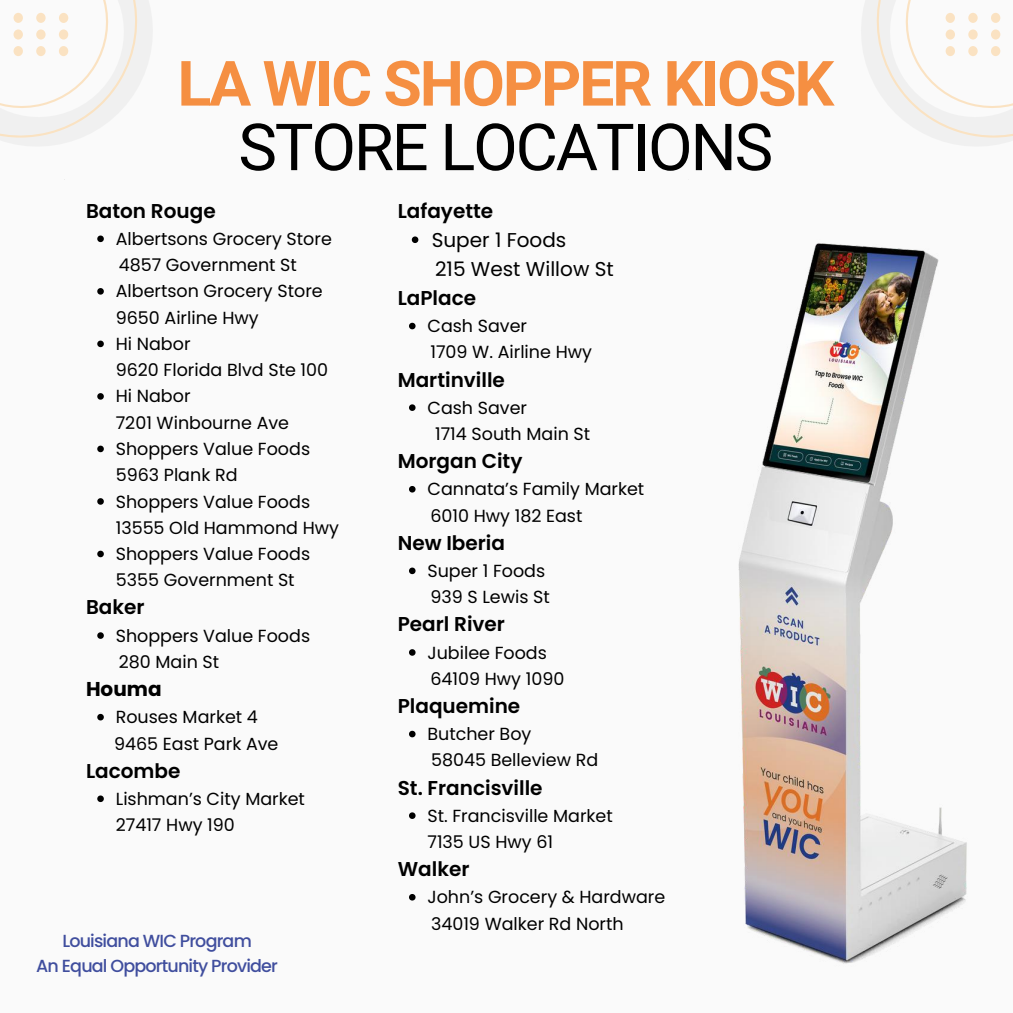
<style>
.page{position:relative;width:1013px;height:1013px;background:#fff}
.page>*{position:absolute;margin:0;border:0;box-sizing:border-box;transform-origin:0 0}
.t1{font:65px "Roboto";letter-spacing:-.035em;color:#000}
.t2{font:700 62.5px "Roboto";letter-spacing:-.035em;color:#f58f42}
.t3{font:600 20px "Poppins";color:#000}
.t4{font:20px/29px "Poppins";color:#000}
.t5{font:700 20px "Poppins";color:#000}
.t6{font:17.5px/26.2px "Poppins";color:#000}
.t7{font:500 17.5px/24.4px "Poppins";letter-spacing:-.045em;color:#404e9e;text-align:center}
</style>
<div class="page">
<div style="left:0;top:0;width:1012px;height:1012px;background:#fafafa"></div>
<svg style="left:876px;top:0;width:136px;height:138px"></svg>
<svg style="left:0;top:0;width:138px;height:138px"></svg>
<svg style="left:97px;top:235px;width:7px;height:7px"></svg>
<svg style="left:97px;top:288px;width:7px;height:6px"></svg>
<svg style="left:97px;top:340px;width:7px;height:7px"></svg>
<svg style="left:97px;top:393px;width:7px;height:6px"></svg>
<svg style="left:97px;top:445px;width:7px;height:7px"></svg>
<svg style="left:97px;top:498px;width:7px;height:6px"></svg>
<svg style="left:97px;top:550px;width:7px;height:7px"></svg>
<svg style="left:97px;top:632px;width:7px;height:7px"></svg>
<svg style="left:97px;top:714px;width:7px;height:6px"></svg>
<svg style="left:97px;top:795px;width:7px;height:7px"></svg>
<svg style="left:412px;top:236px;width:6px;height:7px"></svg>
<svg style="left:409px;top:323px;width:6px;height:6px"></svg>
<svg style="left:409px;top:404px;width:6px;height:7px"></svg>
<svg style="left:409px;top:486px;width:6px;height:6px"></svg>
<svg style="left:409px;top:567px;width:6px;height:7px"></svg>
<svg style="left:409px;top:649px;width:6px;height:6px"></svg>
<svg style="left:409px;top:730px;width:6px;height:7px"></svg>
<svg style="left:409px;top:812px;width:6px;height:7px"></svg>
<svg style="left:409px;top:894px;width:6px;height:6px"></svg>
<hr style="left:64px;top:1012px;width:624px;height:1px;background:#fafafa">
<img style="left:738px;top:243px;width:229px;height:721px">
<h2 class="t2" style="left:177px;top:48px;width:658px">LA WIC SHOPPER KIOSK</h2>
<h1 class="t1" style="left:238px;top:110px;width:536px">STORE LOCATIONS</h1>
<p class="t3" style="left:86px;top:197px;width:131px">Baton Rouge</p>
<p class="t6" style="left:116px;top:226px;width:225px">Albertsons Grocery Store<br>4857 Government St<br>Albertson Grocery Store<br>9650 Airline Hwy<br>Hi Nabor<br>9620 Florida Blvd Ste 100<br>Hi Nabor<br>7201 Winbourne Ave<br>Shoppers Value Foods<br>5963 Plank Rd<br>Shoppers Value Foods<br>13555 Old Hammond Hwy<br>Shoppers Value Foods<br>5355 Government St</p>
<p class="t3" style="left:86px;top:593px;width:60px">Baker</p>
<p class="t6" style="left:116px;top:622px;width:196px">Shoppers Value Foods<br>280 Main St</p>
<p class="t5" style="left:86px;top:675px;width:77px">Houma</p>
<p class="t6" style="left:114px;top:704px;width:166px">Rouses Market 4<br>9465 East Park Ave</p>
<p class="t3" style="left:86px;top:756px;width:96px">Lacombe</p>
<p class="t6" style="left:116px;top:785px;width:191px">Lishman’s City Market<br>27417 Hwy 190</p>
<p class="t7" style="left:36px;top:928px;width:243px">Louisiana WIC Program<br>An Equal Opportunity Provider</p>
<p class="t3" style="left:398px;top:197px;width:97px">Lafayette</p>
<p class="t4" style="left:432px;top:225px;width:183px">Super 1 Foods<br>215 West Willow St</p>
<p class="t3" style="left:398px;top:284px;width:80px">LaPlace</p>
<p class="t6" style="left:427px;top:313px;width:166px">Cash Saver<br>1709 W. Airline Hwy</p>
<p class="t3" style="left:398px;top:365px;width:109px">Martinville</p>
<p class="t6" style="left:435px;top:394px;width:156px;text-indent:-8px">Cash Saver<br>1714 South Main St</p>
<p class="t3" style="left:398px;top:447px;width:126px">Morgan City</p>
<p class="t6" style="left:427px;top:476px;width:218px">Cannata’s Family Market<br>6010 Hwy 182 East</p>
<p class="t3" style="left:398px;top:528px;width:109px">New Iberia</p>
<p class="t6" style="left:427px;top:557px;width:124px">Super 1 Foods<br>939 S Lewis St</p>
<p class="t3" style="left:398px;top:610px;width:109px">Pearl River</p>
<p class="t6" style="left:427px;top:639px;width:138px">Jubilee Foods<br>64109 Hwy 1090</p>
<p class="t3" style="left:398px;top:692px;width:124px">Plaquemine</p>
<p class="t6" style="left:427px;top:721px;width:172px">Butcher Boy<br>58045 Belleview Rd</p>
<p class="t3" style="left:398px;top:773px;width:146px">St. Francisville</p>
<p class="t6" style="left:427px;top:802px;width:187px">St. Francisville Market<br>7135 US Hwy 61</p>
<p class="t3" style="left:398px;top:855px;width:73px">Walker</p>
<p class="t6" style="left:427px;top:884px;width:239px">John’s Grocery &amp; Hardware<br>34019 Walker Rd North</p>
</div>
